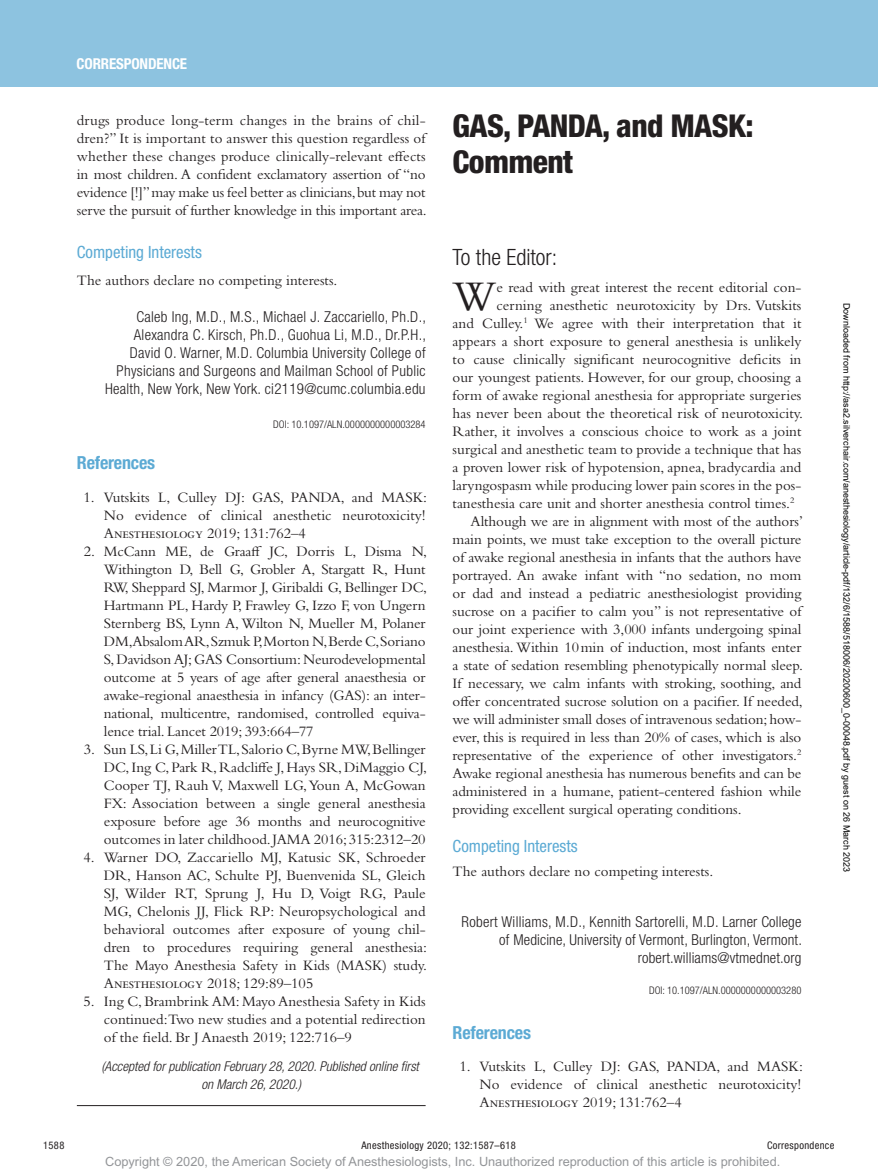
<style>
.page{position:relative;width:878px;height:1175px;background:#fff}
.page>*{position:absolute;margin:0;border:0;box-sizing:border-box;transform-origin:0 0}
.t1{font:43.95px "Bembo Std";color:#231f20}
.t2{font:800 condensed 31.5px/36px "Helvetica Neue LT Std";letter-spacing:-.02em;color:#231f20}
.t3{font:300 condensed 22.5px "Helvetica Neue LT Std";color:#231f20}
.t4{font:700 condensed 18px "Helvetica Neue LT Std";letter-spacing:-.01em;color:#5caad4}
.t5{font:condensed 16.8px "Helvetica Neue LT Std";color:#5caad4}
.t6{font:15px/18px "Bembo Std";letter-spacing:-.005em;color:#231f20;text-align:justify}
.t7{font:300 condensed 15px/18px "Helvetica Neue LT Std";letter-spacing:.02em;color:#231f20;text-align:right}
.t8{font:700 condensed 15px "Helvetica Neue LT Std";letter-spacing:-.01em;color:#fff}
.t9{font:italic 300 condensed 13.5px/18px "Helvetica Neue LT Std";color:#231f20}
.t10{font:12.75px "Arial MT Std";color:#939598}
.t11{font:300 condensed 10.5px "Helvetica Neue LT Std";color:#231f20}
.t12{font:condensed 10.5px "Helvetica Neue LT Std";letter-spacing:.03em;color:#231f20}
.t13{font:9px "Arial";color:#000}
</style>
<div class="page">
<div style="left:0;top:0;width:878px;height:86px;background:#8dc3e0"></div>
<hr style="left:77px;top:1105px;width:348px;height:1px;background:#231f20">
<p class="t8" style="left:77px;top:54px;width:112px">CORRESPONDENCE</p>
<p class="t6" style="left:77px;top:111px;width:351px">drugs produce long-term changes in the brains of chil&shy;dren?” It is important to answer this question regardless of whether these changes produce clinically-relevant effects in most children. A confident exclamatory assertion of “no evidence [!]” may make us feel better as clinicians, but may not serve the pursuit of further knowledge in this important area.</p>
<p class="t5" style="left:77px;top:243px;width:126px">Competing Interests</p>
<p class="t6" style="left:77px;top:271px;width:262px">The authors declare no competing interests.</p>
<p class="t7" style="left:105px;top:308px;width:322px">Caleb Ing, M.D., M.S., Michael J. Zaccariello, Ph.D., Alexandra C. Kirsch, Ph.D., Guohua Li, M.D., Dr.P.H., David O. Warner, M.D. Columbia University College of Physicians and Surgeons and Mailman School of Public Health, New York, New York. ci2119@cumc.columbia.edu</p>
<p class="t11" style="left:273px;top:418px;width:154px">DOI: 10.1097/ALN.0000000000003284</p>
<p class="t4" style="left:77px;top:451px;width:80px">References</p>
<p class="t6" style="left:104px;top:488px;width:325px;text-indent:-20px">1. Vutskits L, Culley DJ: GAS, PANDA, and MASK:<br>No evidence of clinical anesthetic neurotoxicity!<br>Anesthesiology 2019; 131:762–4</p>
<p class="t6" style="left:104px;top:542px;width:325px;text-indent:-20px">2. McCann ME, de Graaff JC, Dorris L, Disma N, Withington D, Bell G, Grobler A, Stargatt R, Hunt RW, Sheppard SJ, Marmor J, Giribaldi G, Bellinger DC, Hartmann PL, Hardy P, Frawley G, Izzo F, von Ungern Sternberg BS, Lynn A, Wilton N, Mueller M, Polaner DM,Absalom AR,Szmuk P,Morton N,Berde C,Soriano S, Davidson AJ; GAS Consortium: Neurodevelopmental outcome at 5 years of age after general anaesthesia or awake-regional anaesthesia in infancy (GAS): an inter&shy;national, multicentre, randomised, controlled equiva&shy;lence trial. Lancet 2019; 393:664–77</p>
<p class="t6" style="left:104px;top:740px;width:325px;text-indent:-20px">3. Sun LS, Li G, Miller TL, Salorio C, Byrne MW, Bellinger DC, Ing C, Park R, Radcliffe J, Hays SR, DiMaggio CJ, Cooper TJ, Rauh V, Maxwell LG, Youn A, McGowan FX: Association between a single general anesthesia exposure before age 36 months and neurocognitive outcomes in later childhood. JAMA 2016; 315:2312–20</p>
<p class="t6" style="left:104px;top:848px;width:325px;text-indent:-20px">4. Warner DO, Zaccariello MJ, Katusic SK, Schroeder DR, Hanson AC, Schulte PJ, Buenvenida SL, Gleich SJ, Wilder RT, Sprung J, Hu D, Voigt RG, Paule MG, Chelonis JJ, Flick RP: Neuropsychological and behavioral outcomes after exposure of young chil&shy;dren to procedures requiring general anesthesia:<br>The Mayo Anesthesia Safety in Kids (MASK) study.<br>Anesthesiology 2018; 129:89–105</p>
<p class="t6" style="left:104px;top:992px;width:323px;text-indent:-20px">5. Ing C, Brambrink AM: Mayo Anesthesia Safety in Kids continued:Two new studies and a potential redirection of the field. Br J Anaesth 2019; 122:716–9</p>
<p class="t9" style="left:201px;top:1057px;width:219px;text-indent:-100px">(Accepted for publication February 28, 2020. Published online first on March 26, 2020.)</p>
<h2 class="t2" style="left:452px;top:108px;width:302px">GAS, PANDA, and MASK:<br>Comment</h2>
<h3 class="t3" style="left:452px;top:244px;width:106px">To the Editor:</h3>
<h1 class="t1" style="left:452px;top:270px;width:45px">W</h1>
<p class="t6" style="left:496px;top:278px;width:306px">e read with great interest the recent editorial con-</p>
<p class="t6" style="left:496px;top:296px;width:306px">cerning anesthetic neurotoxicity by Drs. Vutskits</p>
<p class="t6" style="left:452px;top:314px;width:350px">and Culley.<sup>1</sup> We agree with their interpretation that it</p>
<p class="t6" style="left:452px;top:332px;width:350px">appears a short exposure to general anesthesia is unlikely</p>
<p class="t6" style="left:452px;top:350px;width:350px">to cause clinically significant neurocognitive deficits in</p>
<p class="t6" style="left:452px;top:368px;width:350px">our youngest patients. However, for our group, choosing a</p>
<p class="t6" style="left:452px;top:386px;width:350px">form of awake regional anesthesia for appropriate surgeries</p>
<p class="t6" style="left:452px;top:404px;width:352px">has never been about the theoretical risk of neurotoxicity.</p>
<p class="t6" style="left:452px;top:422px;width:350px">Rather, it involves a conscious choice to work as a joint</p>
<p class="t6" style="left:452px;top:440px;width:350px">surgical and anesthetic team to provide a technique that has</p>
<p class="t6" style="left:452px;top:458px;width:350px">a proven lower risk of hypotension, apnea, bradycardia and</p>
<p class="t6" style="left:452px;top:476px;width:350px">laryngospasm while producing lower pain scores in the pos-</p>
<p class="t6" style="left:452px;top:494px;width:343px">tanesthesia care unit and shorter anesthesia control times.<sup>2</sup></p>
<p class="t6" style="left:470px;top:512px;width:334px">Although we are in alignment with most of the authors’</p>
<p class="t6" style="left:452px;top:530px;width:350px">main points, we must take exception to the overall picture</p>
<p class="t6" style="left:452px;top:548px;width:350px">of awake regional anesthesia in infants that the authors have</p>
<p class="t6" style="left:452px;top:566px;width:350px">portrayed. An awake infant with “no sedation, no mom</p>
<p class="t6" style="left:452px;top:584px;width:350px">or dad and instead a pediatric anesthesiologist providing</p>
<p class="t6" style="left:452px;top:602px;width:350px">sucrose on a pacifier to calm you” is not representative of</p>
<p class="t6" style="left:452px;top:620px;width:350px">our joint experience with 3,000 infants undergoing spinal</p>
<p class="t6" style="left:452px;top:638px;width:350px">anesthesia. Within 10min of induction, most infants enter</p>
<p class="t6" style="left:452px;top:656px;width:352px">a state of sedation resembling phenotypically normal sleep.</p>
<p class="t6" style="left:452px;top:674px;width:350px">If necessary, we calm infants with stroking, soothing, and</p>
<p class="t6" style="left:452px;top:692px;width:352px">offer concentrated sucrose solution on a pacifier. If needed,</p>
<p class="t6" style="left:452px;top:710px;width:350px">we will administer small doses of intravenous sedation; how-</p>
<p class="t6" style="left:452px;top:728px;width:350px">ever, this is required in less than 20% of cases, which is also</p>
<p class="t6" style="left:452px;top:746px;width:350px">representative of the experience of other investigators.<sup>2</sup></p>
<p class="t6" style="left:452px;top:764px;width:350px">Awake regional anesthesia has numerous benefits and can be</p>
<p class="t6" style="left:452px;top:782px;width:350px">administered in a humane, patient-centered fashion while</p>
<p class="t6" style="left:452px;top:800px;width:290px">providing excellent surgical operating conditions.</p>
<p class="t5" style="left:452px;top:836px;width:126px">Competing Interests</p>
<p class="t6" style="left:452px;top:862px;width:262px">The authors declare no competing interests.</p>
<p class="t7" style="left:461px;top:913px;width:342px">Robert Williams, M.D., Kennith Sartorelli, M.D. Larner College of Medicine, University of Vermont, Burlington, Vermont. robert.williams@vtmednet.org</p>
<p class="t11" style="left:649px;top:984px;width:154px">DOI: 10.1097/ALN.0000000000003280</p>
<p class="t4" style="left:452px;top:1021px;width:80px">References</p>
<p class="t6" style="left:479px;top:1057px;width:325px;text-indent:-20px">1. Vutskits L, Culley DJ: GAS, PANDA, and MASK:<br>No evidence of clinical anesthetic neurotoxicity!<br>Anesthesiology 2019; 131:762–4</p>
<p class="t13" style="left:850px;top:303px;width:571px;rotate:90deg">Downloaded from http://asa2.silverchair.com/anesthesiology/article-pdf/132/6/1588/518006/20200600_0-00048.pdf by guest on 26 March 2023</p>
<p class="t12" style="left:43px;top:1139px;width:23px">1588</p>
<p class="t12" style="left:361px;top:1139px;width:156px">Anesthesiology 2020; 132:1587–618</p>
<p class="t12" style="left:767px;top:1139px;width:69px">Correspondence</p>
<p class="t10" style="left:105px;top:1154px;width:676px">Copyright © 2020, the American Society of Anesthesiologists, Inc. Unauthorized reproduction of this article is prohibited.</p>
</div>
